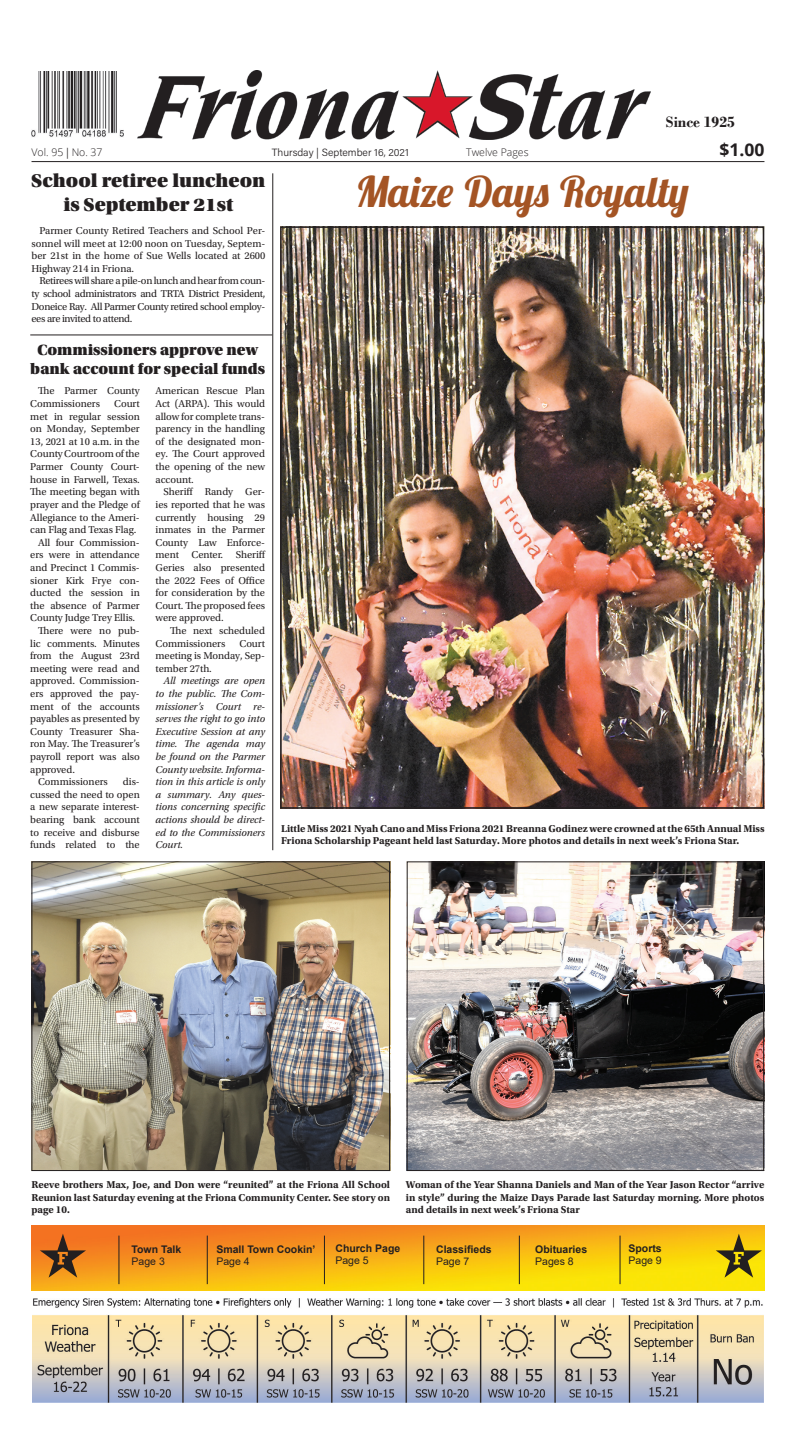
<style>
.page{position:relative;width:796px;height:1434px;background:#fff}
.page>*{position:absolute;margin:0;border:0;box-sizing:border-box;transform-origin:0 0}
.t1{font:42.26px "Lobster";color:#a45424}
.t2{font:19.43px/23.3px "Utopia Std Black Headline";color:#231f20;text-align:center}
.t3{font:700 17.5px "Open Sans";color:#231f20}
.t4{font:700 15.75px "Bodoni";color:#231f20}
.t5{font:15.66px/18.8px "Utopia Std Black Headline";color:#231f20;text-align:center}
.t6{font:10.5px/12.6px "Utopia Std";letter-spacing:-.005em;color:#231f20;text-align:justify}
.t7{font:700 10.5px/12.6px "Utopia Std";color:#231f20;text-align:justify}
.t8{font:italic 10.5px/12.6px "Utopia Std";letter-spacing:-.005em;color:#231f20;text-align:justify}
.t9{font:700 10.5px "Arial";color:#231f20}
.t10{font:10.5px "Arial";color:#231f20}
.t11{font:300 10.5px "Acumin Pro";color:#231f20}
.t12{font:300 10.5px "Open Sans";color:#231f20}
.s1{font-family:"Acumin Pro"}
</style>
<div class="page">
<img style="left:32px;top:1225px;width:732px;height:65px">
<img style="left:137px;top:71px;width:513px;height:69px">
<hr style="left:32px;top:161px;width:732px;height:1px;background:#231f20">
<img style="left:31px;top:72px;width:93px;height:65px">
<hr style="left:324px;top:1235px;width:1px;height:48px;background:#231f20">
<hr style="left:207px;top:1235px;width:1px;height:48px;background:#231f20">
<hr style="left:118px;top:1235px;width:1px;height:48px;background:#231f20">
<hr style="left:423px;top:1235px;width:1px;height:48px;background:#231f20">
<hr style="left:519px;top:1235px;width:1px;height:48px;background:#231f20">
<hr style="left:619px;top:1235px;width:1px;height:48px;background:#231f20">
<img style="left:33px;top:1298px;width:730px;height:103px">
<svg style="left:715px;top:1233px;width:46px;height:44px;background:#ba9f10"></svg>
<svg style="left:40px;top:1233px;width:46px;height:44px;background:#b6651f"></svg>
<img style="left:33px;top:863px;width:355px;height:305px">
<div style="left:31px;top:861px;width:359px;height:309px;border:1px solid #231f20"></div>
<img style="left:283px;top:229px;width:478px;height:576px">
<div style="left:280px;top:226px;width:484px;height:582px;border:2px solid #231f20"></div>
<hr style="left:272px;top:173px;width:1px;height:677px;background:#231f20">
<img style="left:408px;top:863px;width:353px;height:305px">
<div style="left:406px;top:861px;width:357px;height:309px;border:1px solid #231f20"></div>
<hr style="left:30px;top:334px;width:242px;height:1px;background:#231f20">
<h3 class="t4" style="left:665px;top:112px;width:70px">Since 1925</h3>
<p class="t12" style="left:32px;top:145px;width:73px">Vol. 95 <span class="s1">|</span> No. 37</p>
<p class="t11" style="left:272px;top:145px;width:138px">Thursday | September 16, 2021</p>
<p class="t12" style="left:466px;top:145px;width:64px">Twelve Pages</p>
<h3 class="t3" style="left:719px;top:137px;width:46px">$1.00</h3>
<h2 class="t2" style="left:32px;top:170px;width:235px">School retiree luncheon is September 21st</h2>
<p class="t6" style="left:31px;top:224px;width:235px;text-indent:8px">Parmer County Retired Teachers and School Per&shy;sonnel will meet at 12:00 noon on Tuesday, Septem&shy;ber 21st in the home of Sue Wells located at 2600<br>Highway 214 in Friona.</p>
<p class="t6" style="left:31px;top:275px;width:235px;text-indent:8px">Retirees will share a pile-on lunch and hear from coun&shy;ty school administrators and TRTA District President, Doneice Ray. All Parmer County retired school employ&shy;ees are invited to attend.</p>
<h3 class="t5" style="left:30px;top:340px;width:236px">Commissioners approve new bank account for special funds</h3>
<p class="t6" style="left:30px;top:385px;width:111px;text-indent:8px">The Parmer County<br>Commissioners</p>
<p class="t6" style="left:155px;top:385px;width:111px">American Rescue Plan Act (ARPA). This would allow for complete trans&shy;parency in the handling of the designated mon&shy;ey. The Court approved the opening of the new account.</p>
<p class="t6" style="left:155px;top:486px;width:112px;text-indent:8px">Sheriff Randy Ger&shy;ies reported that he was currently housing 29 inmates in the Parmer County Law Enforce&shy;ment Center. Sheriff Geries also presented the 2022 Fees of Office for consideration by the Court. The proposed fees were approved.</p>
<p class="t6" style="left:155px;top:624px;width:111px;text-indent:15px">The next scheduled<br>Commissioners</p>
<p class="t6" style="left:114px;top:397px;width:27px">Court</p>
<p class="t6" style="left:30px;top:410px;width:111px">met in regular session</p>
<p class="t6" style="left:30px;top:423px;width:111px">on Monday, September</p>
<p class="t6" style="left:30px;top:435px;width:111px">13, 2021 at 10 a.m. in the</p>
<p class="t6" style="left:30px;top:448px;width:111px">County Courtroom of the</p>
<p class="t6" style="left:30px;top:460px;width:111px">Parmer County Court-</p>
<p class="t6" style="left:30px;top:473px;width:111px">house in Farwell, Texas.</p>
<p class="t6" style="left:30px;top:486px;width:111px">The meeting began with</p>
<p class="t6" style="left:30px;top:498px;width:111px">prayer and the Pledge of</p>
<p class="t6" style="left:30px;top:511px;width:111px">Allegiance to the Ameri-</p>
<p class="t6" style="left:30px;top:523px;width:108px">can Flag and Texas Flag.</p>
<p class="t6" style="left:38px;top:536px;width:103px">All four Commission-</p>
<p class="t6" style="left:30px;top:549px;width:111px">ers were in attendance</p>
<p class="t6" style="left:30px;top:561px;width:111px">and Precinct 1 Commis-</p>
<p class="t6" style="left:30px;top:574px;width:111px">sioner Kirk Frye con-</p>
<p class="t6" style="left:30px;top:586px;width:111px">ducted the session in</p>
<p class="t6" style="left:30px;top:599px;width:111px">the absence of Parmer</p>
<p class="t6" style="left:30px;top:612px;width:106px">County Judge Trey Ellis.</p>
<p class="t6" style="left:38px;top:624px;width:103px">There were no pub-</p>
<p class="t6" style="left:30px;top:637px;width:111px">lic comments. Minutes</p>
<p class="t6" style="left:30px;top:649px;width:111px">from the August 23rd</p>
<p class="t6" style="left:30px;top:662px;width:111px">meeting were read and</p>
<p class="t6" style="left:30px;top:675px;width:111px">approved. Commission-</p>
<p class="t6" style="left:30px;top:687px;width:111px">ers approved the pay-</p>
<p class="t6" style="left:30px;top:700px;width:111px">ment of the accounts</p>
<p class="t6" style="left:30px;top:712px;width:111px">payables as presented by</p>
<p class="t6" style="left:30px;top:725px;width:111px">County Treasurer Sha-</p>
<p class="t6" style="left:30px;top:738px;width:111px">ron May. The Treasurer’s</p>
<p class="t6" style="left:30px;top:750px;width:111px">payroll report was also</p>
<p class="t6" style="left:30px;top:763px;width:46px">approved.</p>
<p class="t6" style="left:38px;top:775px;width:71px">Commissioners</p>
<p class="t6" style="left:155px;top:637px;width:111px;text-indent:84px">Court meeting is Monday, Sep&shy;tember 27th.</p>
<p class="t8" style="left:155px;top:675px;width:111px;text-indent:8px">All meetings are open to the public. The Com&shy;missioner’s Court re&shy;serves the right to go into Executive Session at any time. The agenda may be found on the Parmer County website. Informa&shy;tion in this article is only a summary. Any ques&shy;tions concerning specific actions should be direct&shy;ed to the Commissioners Court.</p>
<p class="t6" style="left:30px;top:775px;width:111px;text-indent:93px">dis&shy;cussed the need to open a new separate interest&shy;bearing bank account to receive and disburse funds related to the</p>
<h1 class="t1" style="left:355px;top:164px;width:335px">Maize Days Royalty</h1>
<p class="t7" style="left:281px;top:822px;width:485px">Little Miss 2021 Nyah Cano and Miss Friona 2021 Breanna Godinez were crowned at the 65th Annual Miss<br>Friona Scholarship Pageant held last Saturday. More photos and details in next week’s Friona Star.</p>
<p class="t7" style="left:31px;top:1178px;width:360px">Reeve brothers Max, Joe, and Don were “reunited” at the Friona All School Reunion last Saturday evening at the Friona Community Center. See story on page 10.</p>
<p class="t7" style="left:406px;top:1178px;width:360px">Woman of the Year Shanna Daniels and Man of the Year Jason Rector “arrive in style” during the Maize Days Parade last Saturday morning. More photos and details in next week’s Friona Star</p>
<p class="t9" style="left:131px;top:1241px;width:51px">Town Talk</p>
<p class="t10" style="left:131px;top:1254px;width:35px">Page 3</p>
<p class="t9" style="left:216px;top:1241px;width:100px">Small Town Cookin’</p>
<p class="t10" style="left:216px;top:1254px;width:35px">Page 4</p>
<p class="t9" style="left:335px;top:1240px;width:66px">Church Page</p>
<p class="t10" style="left:335px;top:1253px;width:35px">Page 5</p>
<p class="t9" style="left:436px;top:1241px;width:57px">Classifieds</p>
<p class="t10" style="left:436px;top:1254px;width:35px">Page 7</p>
<p class="t9" style="left:535px;top:1241px;width:53px">Obituaries</p>
<p class="t10" style="left:535px;top:1254px;width:40px">Pages 8</p>
<p class="t9" style="left:628px;top:1240px;width:35px">Sports</p>
<p class="t10" style="left:628px;top:1253px;width:35px">Page 9</p>
</div>
